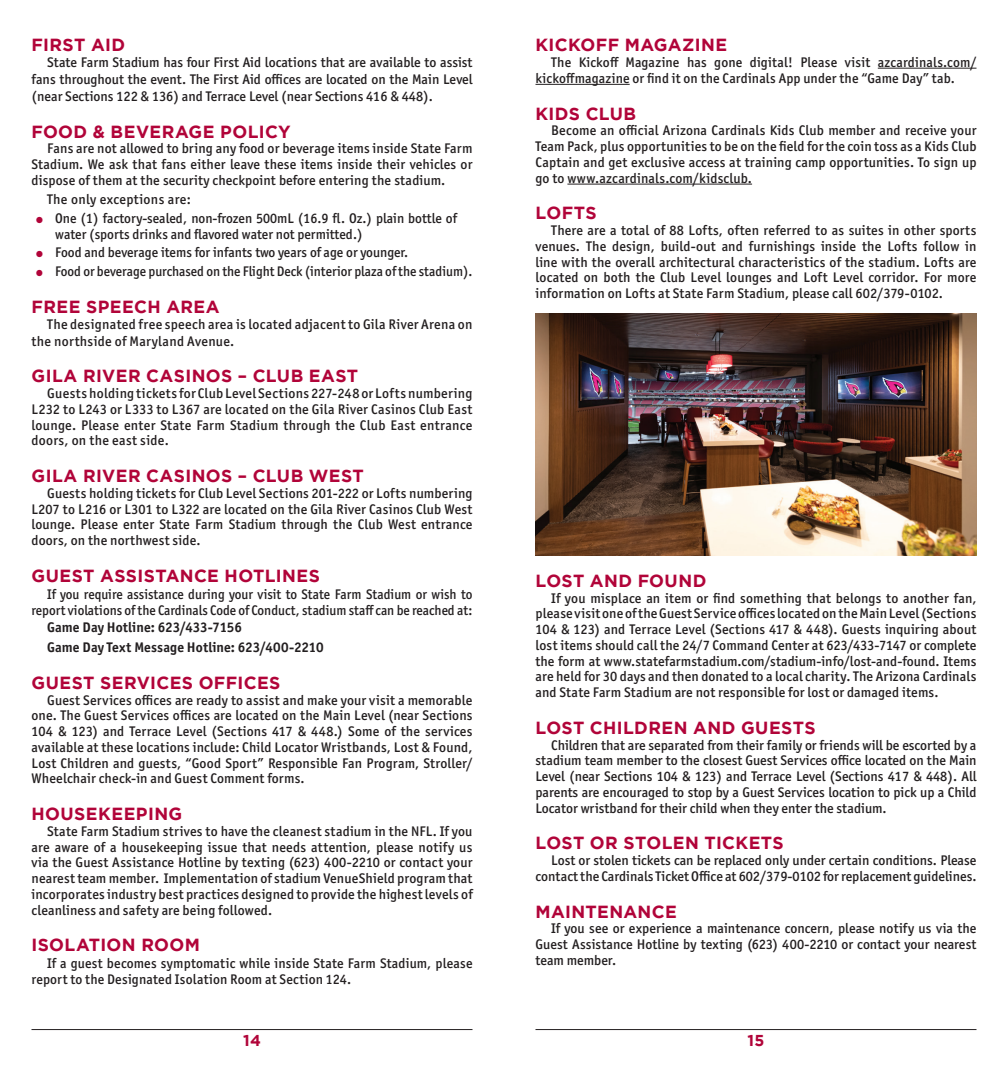
<style>
.page{position:relative;width:1008px;height:1071px;background:#fff}
.page>*{position:absolute;margin:0;border:0;box-sizing:border-box;transform-origin:0 0}
.Sub-subhead{font:700 17.5px "Gotham";letter-spacing:.025em;color:#b10439}
.t1{font:700 15.75px "Gotham";color:#b10439}
.body{font:500 14px/15.8px "Officina Sans ITC Pro";letter-spacing:.005em;color:#231f20;text-align:justify}
.body-2{font:500 14px/16.8px "Officina Sans ITC Pro";letter-spacing:.005em;color:#231f20;text-align:right;scale:.96 1}
.body-3{font:700 14px "Officina Sans ITC Pro";letter-spacing:.005em;color:#231f20}
.body-4{font:500 14px "Officina Sans ITC Pro";letter-spacing:.025em;color:#231f20}
.s1{color:#b10439}
</style>
<div class="page">
<hr style="left:32px;top:1029px;width:440px;height:1px;background:#231f20">
<hr style="left:536px;top:1029px;width:440px;height:1px;background:#231f20">
<hr style="left:878px;top:68px;width:98px;height:1px;background:#231f20">
<hr style="left:536px;top:84px;width:94px;height:1px;background:#231f20">
<hr style="left:567px;top:184px;width:185px;height:1px;background:#231f20">
<img style="left:536px;top:314px;width:440px;height:242px">
<p class="Sub-subhead" style="left:32px;top:34px;width:95px">FIRST AID</p>
<p class="body" style="left:32px;top:54px;width:443px;line-height:16.8px;text-indent:16px">State Farm Stadium has four First Aid locations that are available to assist fans throughout the event. The First Aid offices are located on the Main Level (near Sections 122 &amp; 136) and Terrace Level (near Sections 416 &amp; 448).</p>
<p class="Sub-subhead" style="left:32px;top:121px;width:261px">FOOD &amp; BEVERAGE POLICY</p>
<p class="body" style="left:32px;top:141px;width:443px;text-indent:16px">Fans are not allowed to bring any food or beverage items inside State Farm Stadium. We ask that fans either leave these items inside their vehicles or dispose of them at the security checkpoint before entering the stadium.</p>
<p class="body-4" style="left:47px;top:191px;width:145px">The only exceptions are:</p>
<p class="body" style="left:55px;top:210px;width:403px;text-indent:-19px"><span class="s1">●</span> One (1) factory-sealed, non-frozen 500mL (16.9 fl. Oz.) plain bottle of water (sports drinks and flavored water not permitted.)</p>
<p class="body" style="left:36px;top:245px;width:374px"><span class="s1">●</span> Food and beverage items for infants two years of age or younger.</p>
<p class="body-2" style="left:36px;top:263px;width:456px"><span class="s1">●</span> Food or beverage purchased on the Flight Deck (interior plaza of the stadium).</p>
<p class="Sub-subhead" style="left:32px;top:297px;width:190px">FREE SPEECH AREA</p>
<p class="body" style="left:32px;top:316px;width:443px;line-height:16.8px;text-indent:16px">The designated free speech area is located adjacent to Gila River Arena on the northside of Maryland Avenue.</p>
<p class="Sub-subhead" style="left:32px;top:366px;width:328px">GILA RIVER CASINOS – CLUB EAST</p>
<p class="body" style="left:32px;top:385px;width:443px;text-indent:16px">Guests holding tickets for Club Level Sections 227-248 or Lofts numbering L232 to L243 or L333 to L367 are located on the Gila River Casinos Club East lounge. Please enter State Farm Stadium through the Club East entrance doors, on the east side.</p>
<p class="Sub-subhead" style="left:32px;top:466px;width:334px">GILA RIVER CASINOS – CLUB WEST</p>
<p class="body" style="left:32px;top:485px;width:443px;text-indent:16px">Guests holding tickets for Club Level Sections 201-222 or Lofts numbering L207 to L216 or L301 to L322 are located on the Gila River Casinos Club West lounge. Please enter State Farm Stadium through the Club West entrance doors, on the northwest side.</p>
<p class="Sub-subhead" style="left:32px;top:566px;width:290px">GUEST ASSISTANCE HOTLINES</p>
<p class="body-2" style="left:32px;top:585px;width:461px">If you require assistance during your visit to State Farm Stadium or wish to report violations of the Cardinals Code of Conduct, stadium staff can be reached at:</p>
<p class="body-3" style="left:47px;top:619px;width:196px">Game Day Hotline: 623/433-7156</p>
<p class="body-3" style="left:47px;top:639px;width:278px">Game Day Text Message Hotline: 623/400-2210</p>
<p class="Sub-subhead" style="left:32px;top:673px;width:251px">GUEST SERVICES OFFICES</p>
<p class="body" style="left:32px;top:692px;width:443px;text-indent:16px">Guest Services offices are ready to assist and make your visit a memorable one. The Guest Services offices are located on the Main Level (near Sections 104 &amp; 123) and Terrace Level (Sections 417 &amp; 448.) Some of the services available at these locations include: Child Locator Wristbands, Lost &amp; Found, Lost Children and guests, “Good Sport” Responsible Fan Program, Stroller/ Wheelchair check-in and Guest Comment forms.</p>
<p class="Sub-subhead" style="left:32px;top:804px;width:152px">HOUSEKEEPING</p>
<p class="body" style="left:32px;top:823px;width:443px;text-indent:16px">State Farm Stadium strives to have the cleanest stadium in the NFL. If you are aware of a housekeeping issue that needs attention, please notify us via the Guest Assistance Hotline by texting (623) 400-2210 or contact your nearest team member. Implementation of stadium VenueShield program that incorporates industry best practices designed to provide the highest levels of cleanliness and safety are being followed.</p>
<p class="Sub-subhead" style="left:32px;top:935px;width:170px">ISOLATION ROOM</p>
<p class="body" style="left:32px;top:955px;width:443px;text-indent:16px">If a guest becomes symptomatic while inside State Farm Stadium, please report to the Designated Isolation Room at Section 124.</p>
<p class="Sub-subhead" style="left:536px;top:34px;width:193px">KICKOFF MAGAZINE</p>
<p class="body" style="left:536px;top:54px;width:442px;text-indent:16px">The Kickoff Magazine has gone digital! Please visit azcardinals.com/ kickoffmagazine or find it on the Cardinals App under the “Game Day” tab.</p>
<p class="Sub-subhead" style="left:536px;top:103px;width:102px">KIDS CLUB</p>
<p class="body" style="left:536px;top:123px;width:443px;text-indent:16px">Become an official Arizona Cardinals Kids Club member and receive your Team Pack, plus opportunities to be on the field for the coin toss as a Kids Club Captain and get exclusive access at training camp opportunities. To sign up go to www.azcardinals.com/kidsclub.</p>
<p class="Sub-subhead" style="left:536px;top:203px;width:63px">LOFTS</p>
<p class="body" style="left:536px;top:222px;width:443px;text-indent:16px">There are a total of 88 Lofts, often referred to as suites in other sports venues. The design, build-out and furnishings inside the Lofts follow in line with the overall architectural characteristics of the stadium. Lofts are located on both the Club Level lounges and Loft Level corridor. For more information on Lofts at State Farm Stadium, please call 602/379-0102.</p>
<p class="Sub-subhead" style="left:536px;top:571px;width:172px">LOST AND FOUND</p>
<p class="body" style="left:536px;top:590px;width:443px;text-indent:16px">If you misplace an item or find something that belongs to another fan, please visit one of the Guest Service offices located on the Main Level (Sections 104 &amp; 123) and Terrace Level (Sections 417 &amp; 448). Guests inquiring about lost items should call the 24/7 Command Center at 623/433-7147 or complete the form at www.statefarmstadium.com/stadium-info/lost-and-found. Items are held for 30 days and then donated to a local charity. The Arizona Cardinals and State Farm Stadium are not responsible for lost or damaged items.</p>
<p class="Sub-subhead" style="left:536px;top:718px;width:282px">LOST CHILDREN AND GUESTS</p>
<p class="body" style="left:536px;top:737px;width:443px;text-indent:16px">Children that are separated from their family or friends will be escorted by a stadium team member to the closest Guest Services office located on the Main Level (near Sections 104 &amp; 123) and Terrace Level (Sections 417 &amp; 448). All parents are encouraged to stop by a Guest Services location to pick up a Child Locator wristband for their child when they enter the stadium.</p>
<p class="Sub-subhead" style="left:536px;top:833px;width:250px">LOST OR STOLEN TICKETS</p>
<p class="body" style="left:536px;top:852px;width:442px;text-align:right">Lost or stolen tickets can be replaced only under certain conditions. Please contact the Cardinals Ticket Office at 602/379-0102 for replacement guidelines.</p>
<p class="Sub-subhead" style="left:536px;top:901px;width:143px">MAINTENANCE</p>
<p class="body" style="left:536px;top:921px;width:442px;text-indent:16px">If you see or experience a maintenance concern, please notify us via the Guest Assistance Hotline by texting (623) 400-2210 or contact your nearest team member.</p>
<p class="t1" style="left:243px;top:1031px;width:19px">14</p>
<p class="t1" style="left:747px;top:1031px;width:19px">15</p>
</div>
